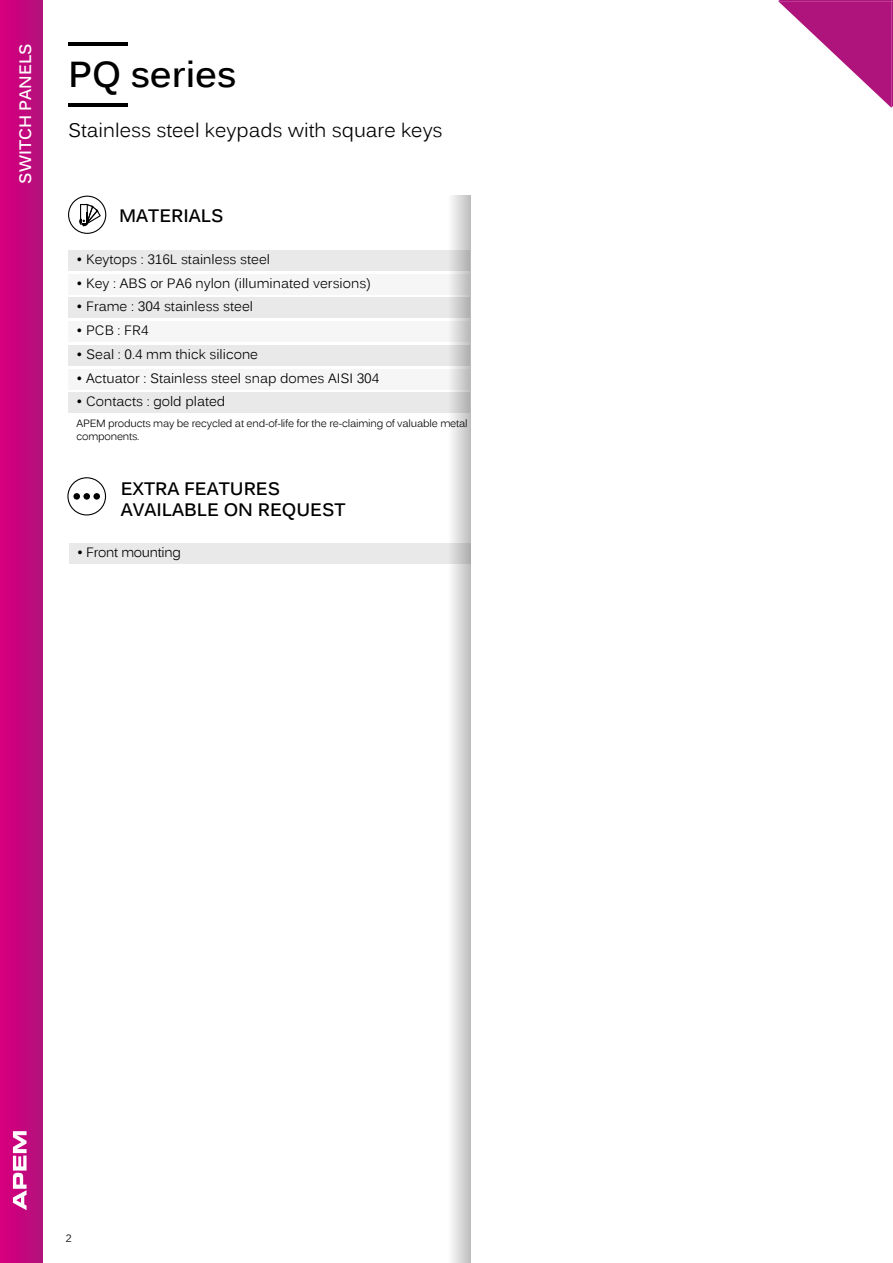
<style>
.page{position:relative;width:893px;height:1263px;background:#fff}
.page>*{position:absolute;margin:0;border:0;box-sizing:border-box;transform-origin:0 0}
.t1{font:700 36px "Kalinga";color:#000}
.t2{font:19.5px "Kalinga";color:#000}
.t3{font:700 18px/21px "Kalinga";color:#000}
.t4{font:700 16.5px "Kalinga";color:#fff}
.t5{font:13.5px "Kalinga";color:#000}
.t6{font:13.5px "Kalinga";letter-spacing:-.02em;color:#000}
.t7{font:10.5px/12.6px "Kalinga";letter-spacing:-.02em;color:#000}
</style>
<div class="page">
<div style="left:68px;top:250px;width:402px;height:20px;background:#e9e9e9"></div>
<div style="left:68px;top:274px;width:402px;height:20px;background:#f6f6f6"></div>
<div style="left:68px;top:298px;width:402px;height:20px;background:#e9e9e9"></div>
<div style="left:68px;top:322px;width:402px;height:20px;background:#f6f6f6"></div>
<div style="left:68px;top:345px;width:402px;height:20px;background:#e9e9e9"></div>
<div style="left:68px;top:369px;width:402px;height:20px;background:#f6f6f6"></div>
<div style="left:68px;top:393px;width:402px;height:20px;background:#e9e9e9"></div>
<svg style="left:68px;top:196px;width:38px;height:38px"></svg>
<hr style="left:68px;top:103px;width:59px;height:3px;background:#000">
<hr style="left:68px;top:43px;width:59px;height:3px;background:#000">
<div style="left:69px;top:543px;width:401px;height:20px;background:#e9e9e9"></div>
<svg style="left:67px;top:477px;width:39px;height:38px"></svg>
<svg style="left:448px;top:196px;width:22px;height:1067px"></svg>
<div style="left:0;top:0;width:42px;height:1263px;background:linear-gradient(to right,#d9007e,#b3117c)"></div>
<svg style="left:13px;top:1131px;width:14px;height:79px"></svg>
<svg style="left:778px;top:0;width:115px;height:108px"></svg>
<p class="t4" style="left:15px;top:184px;width:142px;rotate:-90deg">SWITCH PANELS</p>
<h1 class="t1" style="left:68px;top:51px;width:170px">PQ series</h1>
<h2 class="t2" style="left:68px;top:118px;width:376px">Stainless steel keypads with square keys</h2>
<h3 class="t3" style="left:119px;top:207px;width:106px">MATERIALS</h3>
<p class="t5" style="left:77px;top:250px;width:195px">• Keytops : 316L stainless steel</p>
<p class="t5" style="left:77px;top:274px;width:296px">• Key : ABS or PA6 nylon (illuminated versions)</p>
<p class="t5" style="left:77px;top:298px;width:178px">• Frame : 304 stainless steel</p>
<p class="t5" style="left:77px;top:322px;width:74px">• PCB : FR4</p>
<p class="t5" style="left:77px;top:345px;width:183px">• Seal : 0.4 mm thick silicone</p>
<p class="t5" style="left:77px;top:369px;width:304px">• Actuator : Stainless steel snap domes AISI 304</p>
<p class="t5" style="left:77px;top:393px;width:150px">• Contacts : gold plated</p>
<p class="t7" style="left:77px;top:418px;width:392px">APEM products may be recycled at end-of-life for the re-claiming of valuable metal components.</p>
<h3 class="t3" style="left:121px;top:480px;width:226px">EXTRA FEATURES<br>AVAILABLE ON REQUEST</h3>
<p class="t6" style="left:77px;top:543px;width:105px">• Front mounting</p>
<p class="t7" style="left:66px;top:1232px;width:7px">2</p>
</div>
